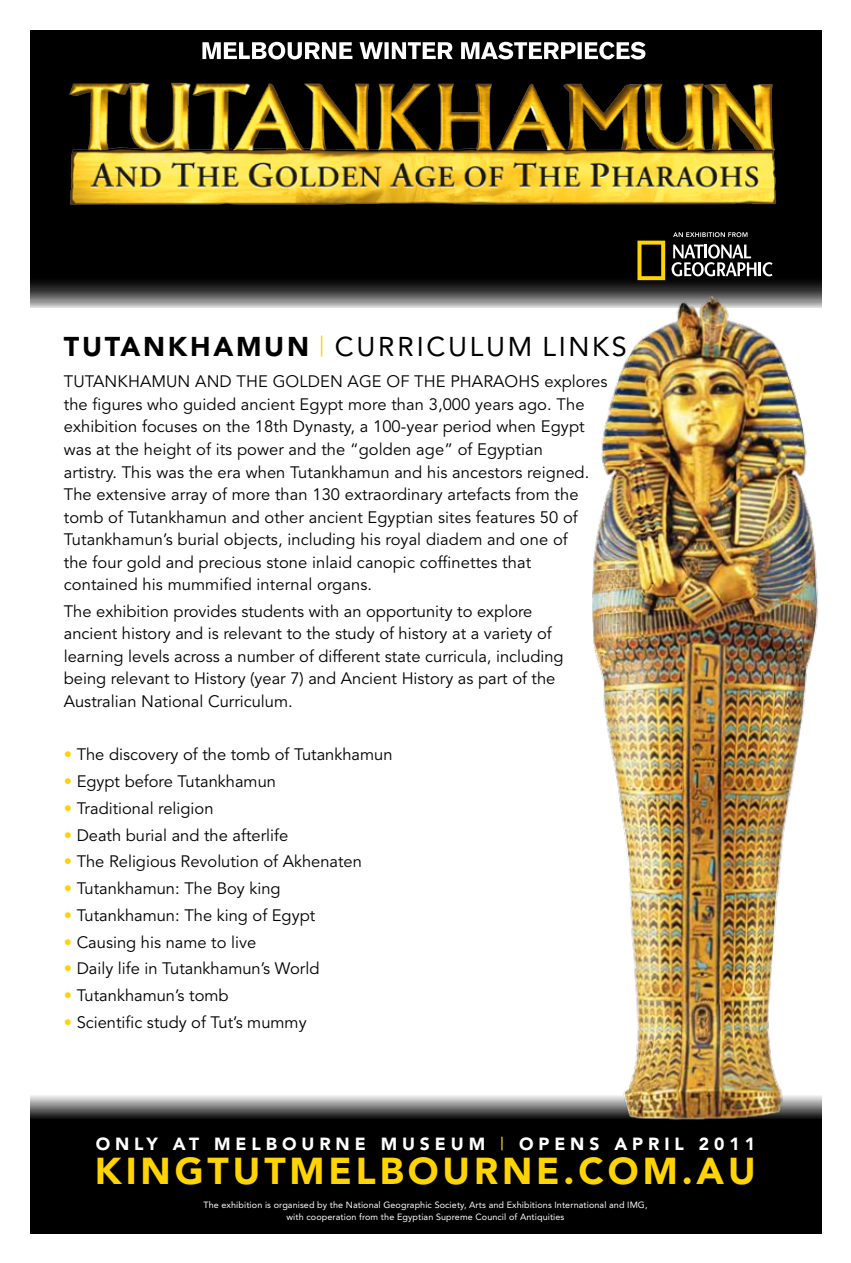
<style>
.page{position:relative;width:851px;height:1263px;background:#fff}
.page>*{position:absolute;margin:0;border:0;box-sizing:border-box;transform-origin:0 0}
.t1{font:900 37.2px "Avenir";letter-spacing:.105em;color:#ffd400}
.t2{font:27px "Avenir";letter-spacing:.1em;color:#000}
.t3{font:900 17.55px "Avenir";letter-spacing:.28em;color:#fff}
.t4{font:16.5px/22.5px "Avenir";color:#000}
.t5{font:9px/12px "Avenir";letter-spacing:.01em;color:#fff;text-align:center}
.s1{font-weight:900}
.s2{font-weight:300;color:#ffd400}
.s3{color:#ffd400}
.s4{font-weight:400;color:#ffd400}
</style>
<div class="page">
<svg style="left:30px;top:30px;width:791px;height:278px;background:#121212"></svg>
<div style="left:30px;top:1095px;width:791px;height:138px;background:#000"></div>
<div style="left:45px;top:58px;width:749px;height:168px;background:#000"></div>
<img style="left:69px;top:82px;width:707px;height:122px">
<svg style="left:202px;top:42px;width:443px;height:18px"></svg>
<svg style="left:673px;top:232px;width:74px;height:5px"></svg>
<svg style="left:637px;top:241px;width:28px;height:24px"></svg>
<svg style="left:671px;top:244px;width:85px;height:21px"></svg>
<hr style="left:758px;top:262px;width:3px;height:14px;background:#fff">
<svg style="left:762px;top:262px;width:10px;height:3px"></svg>
<img style="left:553px;top:265px;width:269px;height:896px">
<h2 class="t2" style="left:64px;top:331px;width:564px"><span class="s1">TUTANKHAMUN</span> <span class="s2">|</span> Curriculum Links</h2>
<p class="t4" style="left:64px;top:371px;width:545px">Tutankhamun and the Golden Ag e of the Pharaohs explores the figures who guided ancient Egypt more than 3,000 years ago. The exhibition focuses on the 18th Dynasty, a 100-year period when Egypt was at the height of its power and the “golden age” of Egyptian<br>artistry. This was the era when Tutankhamun and his ancestors reigned.<br>The extensive array of more than 130 extraordinary artefacts from the tomb of Tutankhamun and other ancient Egyptian sites features 50 of Tutankhamun’s burial objects, including his royal diadem and one of<br>the four gold and precious stone inlaid canopic coffinettes that contained his mummified internal organs.</p>
<p class="t4" style="left:64px;top:600px;width:501px">The exhibition provides students with an opportunity to explore ancient history and is relevant to the study of history at a variety of learning levels across a number of different state curricula, including being relevant to H istory (year 7) and Ancient H istory as part of the Australian National Curriculum.</p>
<p class="t4" style="left:64px;top:744px;width:330px"><span class="s3">•</span> The discovery of the tomb of Tutankhamun</p>
<p class="t4" style="left:64px;top:771px;width:214px"><span class="s3">•</span> Egypt before Tutankhamun</p>
<p class="t4" style="left:64px;top:797px;width:151px"><span class="s3">•</span> Traditional religion</p>
<p class="t4" style="left:64px;top:824px;width:226px"><span class="s3">•</span> Death burial and the afterlife</p>
<p class="t4" style="left:64px;top:851px;width:299px"><span class="s3">•</span> The Religious Revolution of Akhenaten</p>
<p class="t4" style="left:64px;top:878px;width:218px"><span class="s3">•</span> Tutankhamun: The Boy king</p>
<p class="t4" style="left:64px;top:904px;width:253px"><span class="s3">•</span> Tutankhamun: The king of Egypt</p>
<p class="t4" style="left:64px;top:931px;width:194px"><span class="s3">•</span> Causing his name to live</p>
<p class="t4" style="left:64px;top:958px;width:257px"><span class="s3">•</span> Daily life in Tutankhamun’s World</p>
<p class="t4" style="left:64px;top:985px;width:166px"><span class="s3">•</span> Tutankhamun’s tomb</p>
<p class="t4" style="left:64px;top:1011px;width:244px"><span class="s3">•</span> Scientific study of Tut’s mummy</p>
<p class="t3" style="left:96px;top:1133px;width:302px">ON LY AT M ELBOU RN E MU</p>
<p class="t3" style="left:420px;top:1133px;width:48px">SEUM</p>
<p class="t3" style="left:500px;top:1133px;width:256px"><span class="s4">|</span> OPEN S APRIL 2011</p>
<h1 class="t1" style="left:95px;top:1149px;width:261px">KINGTUTMELBO</h1>
<h1 class="t1" style="left:442px;top:1149px;width:314px">URNE.COM.AU</h1>
<p class="t5" style="left:203px;top:1199px;width:445px">The exhibition is organised by the National Geographic Society, Arts and Exhibitions I nternational and IMG, with cooperation from the Egyptian Supreme Council of Antiquities</p>
</div>
